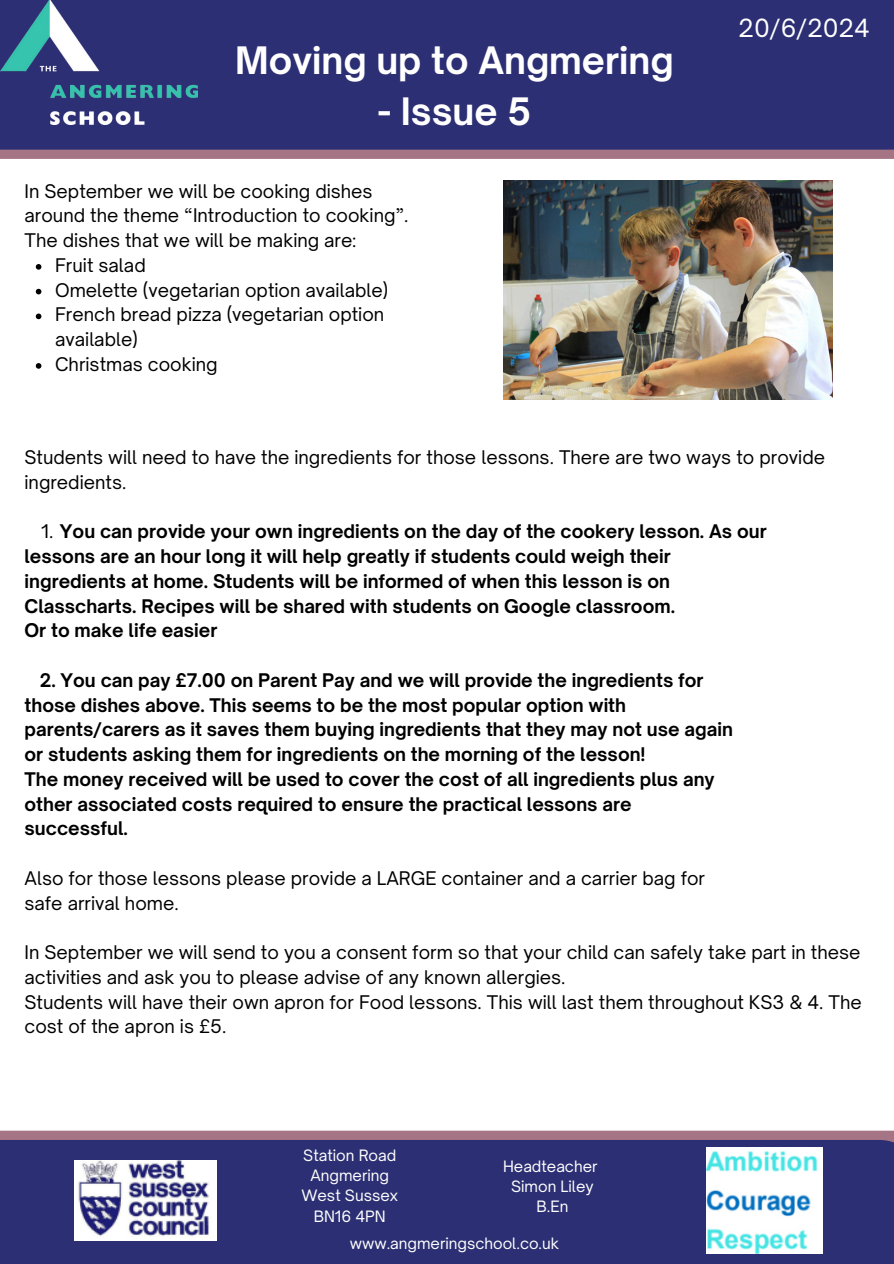
<style>
.page{position:relative;width:894px;height:1264px;background:#fff}
.page>*{position:absolute;margin:0;border:0;box-sizing:border-box;transform-origin:0 0}
.t1{font:700 36.15px "Open Sauce One";color:#fff}
.t2{font:24px "Open Sauce One";color:#fff}
.t3{font:700 18px/24.8px "Open Sauce One";color:#000}
.t4{font:18px/24.8px "Open Sauce One";color:#000}
.t5{font:15px "Open Sauce One";color:#fff}
.s1{font-weight:400}
</style>
<div class="page">
<div style="left:0;top:146px;width:893px;height:13px;background:#a67585"></div>
<div style="left:0;top:1130px;width:893px;height:12px;background:#a67585"></div>
<div style="left:0;top:0;width:893px;height:150px;background:#2c2f73"></div>
<img style="left:0;top:0;width:197px;height:125px">
<div style="left:0;top:1139px;width:893px;height:124px;background:#2c2f73"></div>
<img style="left:74px;top:1160px;width:142px;height:80px">
<img style="left:706px;top:1147px;width:116px;height:106px">
<img style="left:503px;top:180px;width:329px;height:220px">
<svg style="left:36px;top:264px;width:5px;height:6px"></svg>
<svg style="left:36px;top:289px;width:5px;height:5px"></svg>
<svg style="left:36px;top:313px;width:5px;height:6px"></svg>
<svg style="left:36px;top:363px;width:5px;height:6px"></svg>
<p class="t1" style="left:235px;top:38px;width:440px">Moving up to Angmering</p>
<p class="t1" style="left:378px;top:89px;width:155px">- Issue 5</p>
<h4 class="t4" style="left:25px;top:178px;width:385px">In September we will be cooking dishes around the theme “Introduction to cooking”.<br>The dishes that we will be making are:</h4>
<p class="t4" style="left:55px;top:253px;width:92px">Fruit salad</p>
<p class="t4" style="left:55px;top:277px;width:334px">Omelette (vegetarian option available)</p>
<p class="t4" style="left:55px;top:302px;width:330px">French bread pizza (vegetarian option available)</p>
<p class="t4" style="left:55px;top:352px;width:164px">Christmas cooking</p>
<p class="t2" style="left:738px;top:13px;width:133px">20/6/2024</p>
<p class="t4" style="left:25px;top:444px;width:801px">Students will need to have the ingredients for those lessons. There are two ways to provide ingredients.</p>
<p class="t3" style="left:41px;top:519px;width:726px"><span class="s1">1.</span> You can provide your own ingredients on the day of the cookery lesson. As our</p>
<p class="t3" style="left:25px;top:543px;width:652px">lessons are an hour long it will help greatly if students could weigh their ingredients at home. Students will be informed of when this lesson is on Classcharts. Recipes will be shared with students on Google classroom.<br>Or to make life easier</p>
<p class="t3" style="left:25px;top:667px;width:709px;text-indent:15px">2. You can pay £7.00 on Parent Pay and we will provide the ingredients for those dishes above. This seems to be the most popular option with parents/carers as it saves them buying ingredients that they may not use again or students asking them for ingredients on the morning of the lesson!<br>The money received will be used to cover the cost of all ingredients plus any other associated costs required to ensure the practical lessons are successful.</p>
<p class="t4" style="left:25px;top:865px;width:682px">Also for those lessons please provide a LARGE container and a carrier bag for safe arrival home.</p>
<p class="t4" style="left:25px;top:939px;width:838px">In September we will send to you a consent form so that your child can safely take part in these activities and ask you to please advise of any known allergies.<br>Students will have their own apron for Food lessons. This will last them throughout KS3 &amp; 4. The cost of the apron is £5.</p>
<p class="t5" style="left:303px;top:1145px;width:94px">Station Road</p>
<p class="t5" style="left:310px;top:1165px;width:80px">Angmering</p>
<h4 class="t5" style="left:301px;top:1186px;width:98px">West Sussex</h4>
<p class="t5" style="left:313px;top:1206px;width:74px">BN16 4PN</p>
<h3 class="t5" style="left:503px;top:1156px;width:96px">Headteacher</h3>
<h3 class="t5" style="left:511px;top:1176px;width:84px">Simon Liley</h3>
<h4 class="t5" style="left:536px;top:1197px;width:33px">B.En</h4>
<p class="t5" style="left:350px;top:1233px;width:211px">www.angmeringschool.co.uk</p>
</div>
